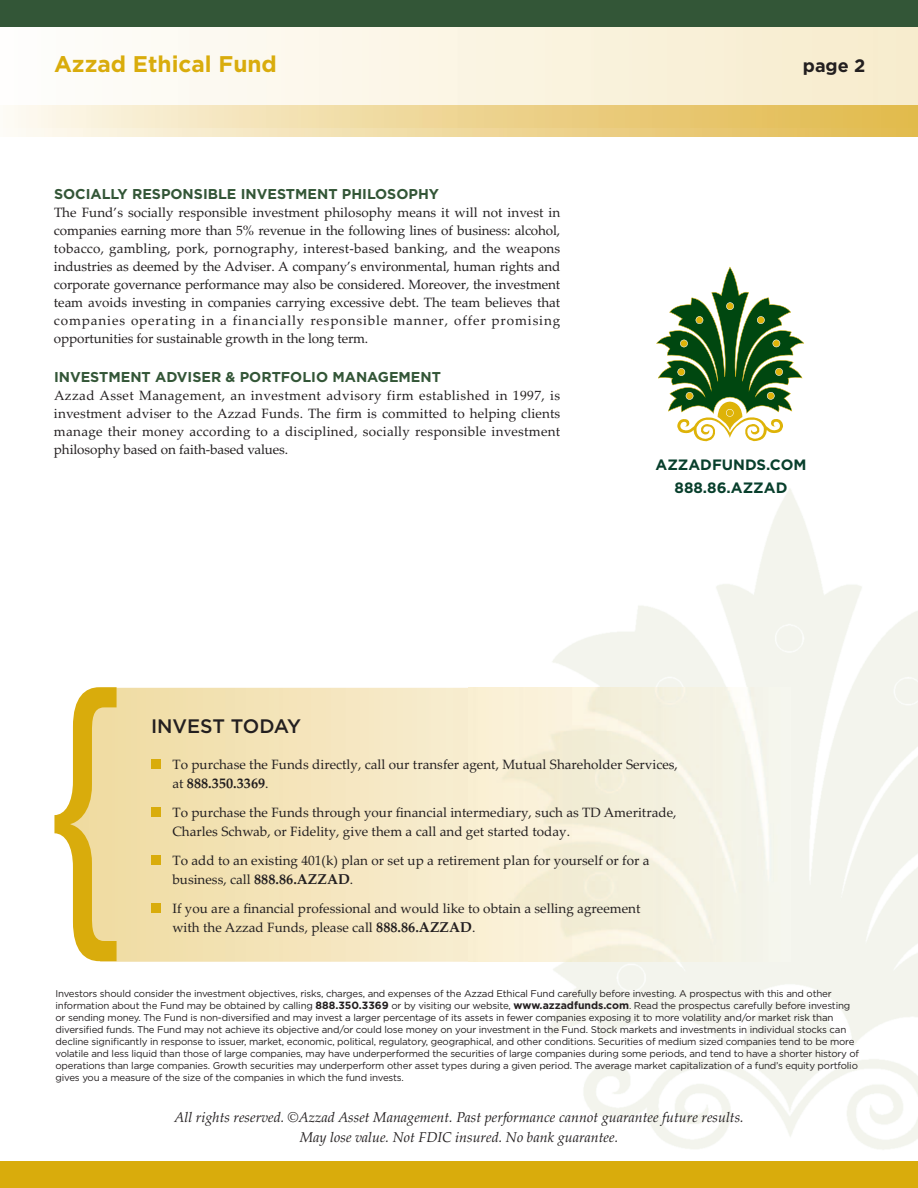
<style>
.page{position:relative;width:918px;height:1188px;background:#fff}
.page>*{position:absolute;margin:0;border:0;box-sizing:border-box;transform-origin:0 0}
.t1{font:condensed 304.95px "Helvetica Neue LT Std";color:#d9ac0c;scale:.8 1}
.t2{font:700 22.65px "Gotham";color:#d9ac0c}
.t3{font:500 19.5px "Gotham";color:#231f20}
.t4{font:700 18px "Gotham";color:#231f20}
.t5{font:700 15px/22.5px "Gotham";color:#083f2c;text-align:center}
.t6{font:italic 14.25px/19.5px "Palatino Linotype";color:#231f20;text-align:center}
.t7{font:700 14.25px "Gotham";color:#335637}
.t8{font:700 14.25px "Palatino Linotype";color:#231f20}
.t9{font:13.5px/18px "Palatino Linotype";color:#231f20;text-align:justify}
.t10{font:9.75px/12px "Gotham";letter-spacing:-.02em;color:#231f20}
.s1{font-weight:400;font-size:13.5px}
.s2{font-weight:700;font-size:14.25px}
.s3{font-weight:700;font-size:10.5px}
</style>
<div class="page">
<img style="left:6px;top:27px;width:912px;height:109px">
<div style="left:0;top:1161px;width:918px;height:27px;background:#d9ac0c"></div>
<div style="left:0;top:0;width:918px;height:27px;background:#335637"></div>
<div style="left:151px;top:759px;width:10px;height:10px;background:#d9ac0c"></div>
<div style="left:151px;top:807px;width:10px;height:10px;background:#d9ac0c"></div>
<div style="left:151px;top:903px;width:10px;height:10px;background:#d9ac0c"></div>
<div style="left:151px;top:855px;width:10px;height:10px;background:#d9ac0c"></div>
<svg style="left:656px;top:267px;width:148px;height:174px"></svg>
<h2 class="t2" style="left:54px;top:56px;width:224px">Azzad Ethical Fund</h2>
<h3 class="t4" style="left:803px;top:60px;width:64px">page 2</h3>
<p class="t7" style="left:54px;top:189px;width:387px">SOCIALLY RESPONSIBLE INVESTMENT PHILOSOPHY</p>
<p class="t9" style="left:54px;top:204px;width:508px">The Fund’s socially responsible investment philosophy means it will not invest in companies earning more than 5% revenue in the following lines of business: alcohol, tobacco, gambling, pork, pornography, interest-based banking, and the weapons industries as deemed by the Adviser. A company’s environmental, human rights and corporate governance performance may also be considered. Moreover, the investment team avoids investing in companies carrying excessive debt. The team believes that companies operating in a financially responsible manner, offer promising opportunities for sustainable growth in the long term.</p>
<p class="t7" style="left:54px;top:372px;width:389px">INVESTMENT ADVISER &amp; PORTFOLIO MANAGEMENT</p>
<p class="t9" style="left:54px;top:387px;width:508px">Azzad Asset Management, an investment advisory firm established in 1997, is investment adviser to the Azzad Funds. The firm is committed to helping clients manage their money according to a disciplined, socially responsible investment philosophy based on faith-based values.</p>
<p class="t5" style="left:656px;top:455px;width:152px">AZZADFUNDS.COM<br>888.86.AZZAD</p>
<h1 class="t1" style="left:54px;top:687px;width:80px">{</h1>
<h3 class="t3" style="left:151px;top:719px;width:151px">INVEST TODAY</h3>
<p class="t9" style="left:172px;top:755px;width:507px">To purchase the Funds directly, call our transfer agent, Mutual Shareholder Services,</p>
<p class="t8" style="left:172px;top:775px;width:98px"><span class="s1">at</span> 888.350.3369<span class="s1">.</span></p>
<p class="t9" style="left:172px;top:803px;width:506px;line-height:19.5px">To purchase the Funds through your financial intermediary, such as TD Ameritrade,<br>Charles Schwab, or Fidelity, give them a call and get started today.</p>
<p class="t9" style="left:172px;top:851px;width:479px;line-height:19.5px">To add to an existing 401(k) plan or set up a retirement plan for yourself or for a business, call <span class="s2">888.86.AZZAD</span>.</p>
<p class="t9" style="left:172px;top:899px;width:469px">If you are a financial professional and would like to obtain a selling agreement</p>
<p class="t9" style="left:172px;top:919px;width:304px">with the Azzad Funds, please call <span class="s2">888.86.AZZAD</span>.</p>
<p class="t10" style="left:55px;top:989px;width:805px">Investors should consider the investment objectives, risks, charges, and expenses of the Azzad Ethical Fund carefully before investing. A prospectus with this and other information about the Fund may be obtained by calling <span class="s3">888.350.3369</span> or by visiting our website, <span class="s3">www.azzadfunds.com</span>. Read the prospectus carefully before investing or sending money. The Fund is non-diversified and may invest a larger percentage of its assets in fewer companies exposing it to more volatility and/or market risk than diversified funds. The Fund may not achieve its objective and/or could lose money on your investment in the Fund. Stock markets and investments in individual stocks can decline significantly in response to issuer, market, economic, political, regulatory, geographical, and other conditions. Securities of medium sized companies tend to be more volatile and less liquid than those of large companies, may have underperformed the securities of large companies during some periods, and tend to have a shorter history of operations than large companies. Growth securities may underperform other asset types during a given period. The average market capitalization of a fund’s equity portfolio gives you a measure of the size of the companies in which the fund invests.</p>
<p class="t6" style="left:174px;top:1108px;width:571px">All rights reserved. ©Azzad Asset Management. Past performance cannot guarantee future results.<br>May lose value. Not FDIC insured. No bank guarantee.</p>
</div>
